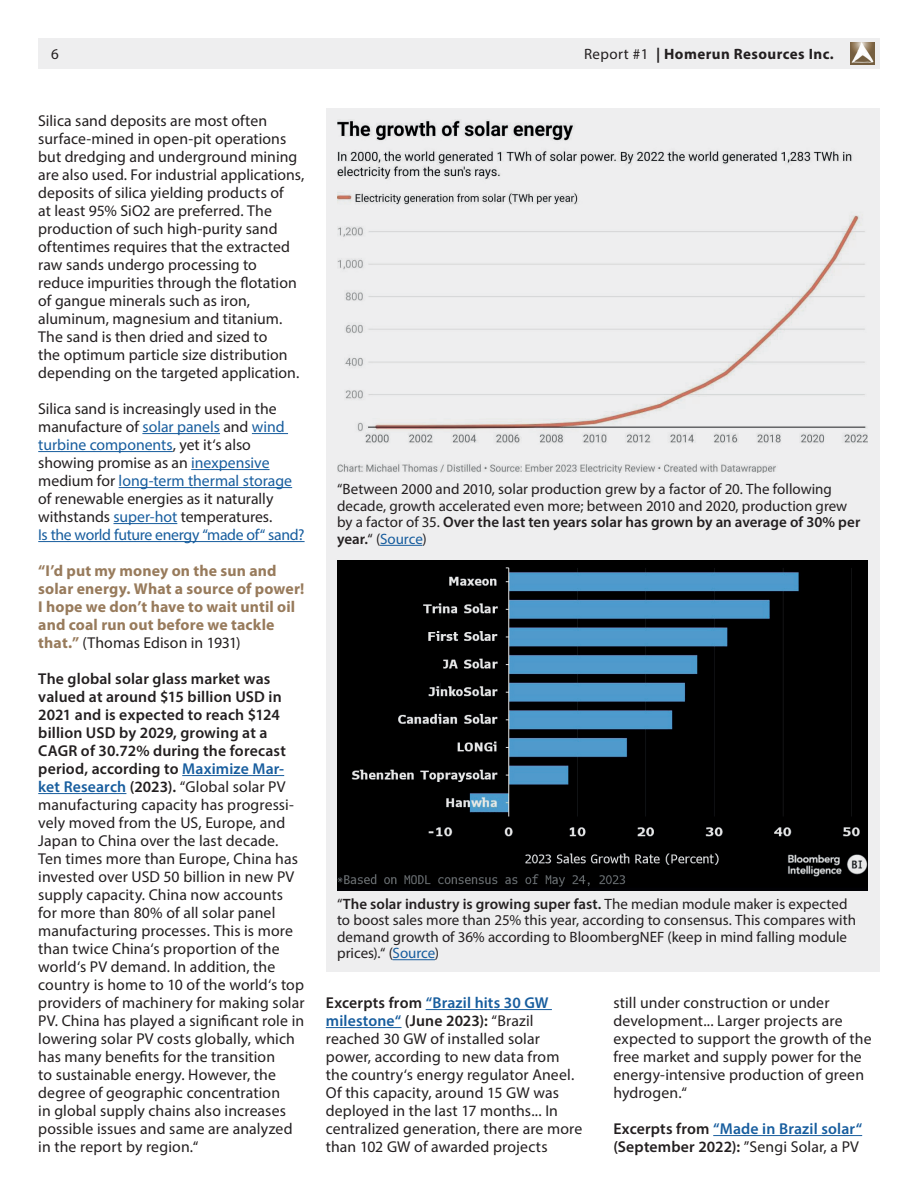
<style>
.page{position:relative;width:918px;height:1188px;background:#fff}
.page>*{position:absolute;margin:0;border:0;box-sizing:border-box;transform-origin:0 0}
.t1{font:15.75px/18px "Myriad Pro";letter-spacing:.005em;color:#231f20}
.t2{font:700 15.75px/18px "Myriad Pro";letter-spacing:.01em;color:#987b5c}
.t3{font:600 15.75px/18px "Myriad Pro";letter-spacing:.01em;color:#231f20}
.t4{font:15px/16.5px "Myriad Pro";color:#231f20}
.t5{font:700 15px "Myriad Pro";letter-spacing:.03em;color:#231f20}
.s1{font-weight:400}
.s2{color:#175d9e}
.s3{font-weight:400;color:#231f20}
.s4{font-weight:600}
.s5{font-weight:600;color:#175d9e}
</style>
<div class="page">
<hr style="left:142px;top:433px;width:78px;height:1px;background:#175d9e">
<hr style="left:252px;top:433px;width:36px;height:1px;background:#175d9e">
<hr style="left:38px;top:451px;width:135px;height:1px;background:#175d9e">
<hr style="left:191px;top:469px;width:79px;height:1px;background:#175d9e">
<hr style="left:119px;top:487px;width:173px;height:1px;background:#175d9e">
<hr style="left:113px;top:523px;width:64px;height:1px;background:#175d9e">
<hr style="left:38px;top:541px;width:267px;height:1px;background:#175d9e">
<hr style="left:182px;top:775px;width:102px;height:1px;background:#175d9e">
<hr style="left:38px;top:793px;width:88px;height:1px;background:#175d9e">
<hr style="left:426px;top:1009px;width:126px;height:1px;background:#175d9e">
<hr style="left:326px;top:1027px;width:76px;height:1px;background:#175d9e">
<hr style="left:713px;top:1135px;width:149px;height:1px;background:#175d9e">
<div style="left:326px;top:108px;width:554px;height:864px;background:#eeeeef"></div>
<div style="left:38px;top:38px;width:842px;height:31px;background:#eeeeef"></div>
<img style="left:851px;top:43px;width:23px;height:21px">
<img style="left:337px;top:120px;width:530px;height:352px">
<hr style="left:380px;top:545px;width:42px;height:1px;background:#175d9e">
<img style="left:337px;top:560px;width:530px;height:330px">
<hr style="left:393px;top:959px;width:42px;height:1px;background:#175d9e">
<p class="t4" style="left:51px;top:46px;width:9px">6</p>
<p class="t5" style="left:584px;top:46px;width:251px"><span class="s1">Report #1</span> | Homerun Resources Inc.</p>
<p class="t1" style="left:38px;top:111px;width:268px">Silica sand deposits are most often surface-mined in open-pit operations but dredging and underground mining are also used. For industrial applications, deposits of silica yielding products of<br>at least 95% SiO2 are preferred. The production of such high-purity sand oftentimes requires that the extracted raw sands undergo processing to reduce impurities through the flotation of gangue minerals such as iron, aluminum, magnesium and titanium.<br>The sand is then dried and sized to<br>the optimum particle size distribution depending on the targeted application.</p>
<p class="t1" style="left:38px;top:400px;width:268px">Silica sand is increasingly used in the manufacture of <span class="s2">solar panels</span> and <span class="s2">wind turbine components</span>, yet it‘s also showing promise as an <span class="s2">inexpensive </span>medium for <span class="s2">long-term thermal storage </span>of renewable energies as it naturally withstands <span class="s2">super-hot</span> temperatures.<br><span class="s2">Is the world future energy “made of“ sand?</span></p>
<p class="t2" style="left:38px;top:562px;width:268px">“I’d put my money on the sun and solar energy. What a source of power!<br>I hope we don’t have to wait until oil and coal run out before we tackle that.” <span class="s3">(Thomas Edison in 1931)</span></p>
<p class="t1" style="left:38px;top:670px;width:268px"><span class="s4">The global solar glass market was valued at around $15 billion USD in 2021 and is expected to reach $124 billion USD by 2029, growing at a CAGR of 30.72% during the forecast period, according to</span> <span class="s5">Maximize Mar&shy;ket Research</span> <span class="s4">(2023).</span> “Global solar PV manufacturing capacity has progressi&shy;vely moved from the US, Europe, and Japan to China over the last decade.<br>Ten times more than Europe, China has invested over USD 50 billion in new PV supply capacity. China now accounts for more than 80% of all solar panel manufacturing processes. This is more than twice China‘s proportion of the world‘s PV demand. In addition, the country is home to 10 of the world‘s top providers of machinery for making solar PV. China has played a significant role in lowering solar PV costs globally, which has many benefits for the transition<br>to sustainable energy. However, the degree of geographic concentration<br>in global supply chains also increases possible issues and same are analyzed in the report by region.“</p>
<p class="t4" style="left:337px;top:481px;width:525px">“Between 2000 and 2010, solar production grew by a factor of 20. The following decade, growth accelerated even more; between 2010 and 2020, production grew by a factor of 35. <span class="s4">Over the last ten years solar has grown by an average of 30% per year.</span>“ (<span class="s2">Source</span>)</p>
<p class="t4" style="left:337px;top:895px;width:520px">“<span class="s4">The solar industry is growing super fast.</span> The median module maker is expected to boost sales more than 25% this year, according to consensus. This compares with demand growth of 36% according to BloombergNEF (keep in mind falling module prices).“ (<span class="s2">Source</span>)</p>
<p class="t1" style="left:326px;top:993px;width:258px"><span class="s4">Excerpts from</span> <span class="s5">“Brazil hits 30 GW milestone“</span> <span class="s4">(June 2023):</span> “Brazil reached 30 GW of installed solar power, according to new data from the country‘s energy regulator Aneel.<br>Of this capacity, around 15 GW was deployed in the last 17 months... In centralized generation, there are more than 102 GW of awarded projects</p>
<p class="t1" style="left:613px;top:993px;width:260px">still under construction or under development... Larger projects are expected to support the growth of the free market and supply power for the energy-intensive production of green hydrogen.“</p>
<p class="t3" style="left:613px;top:1119px;width:250px">Excerpts from <span class="s2">“Made in Brazil solar“ </span>(September 2022): <span class="s1">”Sengi Solar, a PV</span></p>
</div>
